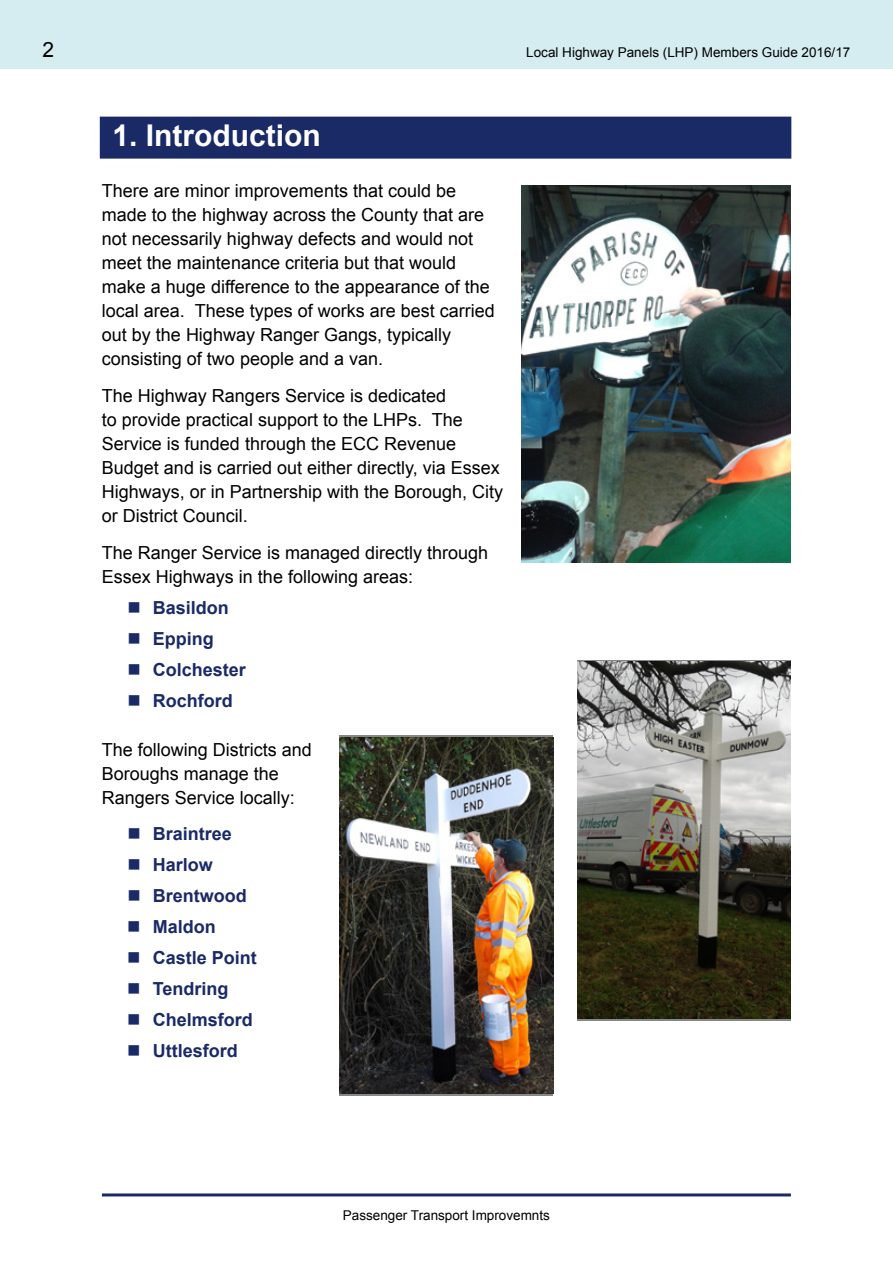
<style>
.page{position:relative;width:893px;height:1263px;background:#fff}
.page>*{position:absolute;margin:0;border:0;box-sizing:border-box;transform-origin:0 0}
.t1{font:700 30px "Arial";color:#fff}
.t2{font:21px "Arial";color:#000}
.t3{font:18px/24px "Arial";color:#000}
.t4{font:700 18px/31px "Arial";color:#192a67}
.t5{font:13.5px "Arial";color:#000}
</style>
<div class="page">
<div style="left:0;top:0;width:893px;height:69px;background:#d5ecf0"></div>
<hr style="left:102px;top:1193px;width:689px;height:3px;background:#192a67">
<div style="left:100px;top:117px;width:691px;height:42px;background:#192a67"></div>
<img style="left:577px;top:662px;width:214px;height:356px">
<img style="left:522px;top:185px;width:269px;height:377px">
<img style="left:340px;top:738px;width:213px;height:356px">
<p class="t2" style="left:43px;top:36px;width:13px">2</p>
<p class="t5" style="left:526px;top:44px;width:326px">Local Highway Panels (LHP) Members Guide 2016/17</p>
<h1 class="t1" style="left:113px;top:115px;width:210px">1. Introduction</h1>
<p class="t3" style="left:102px;top:179px;width:394px">There are minor improvements that could be made to the highway across the County that are not necessarily highway defects and would not meet the maintenance criteria but that would make a huge difference to the appearance of the local area. These types of works are best carried out by the Highway Ranger Gangs, typically consisting of two people and a van.</p>
<p class="t3" style="left:102px;top:384px;width:403px">The Highway Rangers Service is dedicated<br>to provide practical support to the LHPs. The Service is funded through the ECC Revenue Budget and is carried out either directly, via Essex Highways, or in Partnership with the Borough, City or District Council.</p>
<p class="t3" style="left:102px;top:541px;width:388px">The Ranger Service is managed directly through<br>Essex Highways in the following areas:</p>
<p class="t4" style="left:153px;top:593px;width:95px">Basildon<br>Epping<br>Colchester<br>Rochford</p>
<p class="t3" style="left:102px;top:738px;width:212px">The following Districts and<br>Boroughs manage the<br>Rangers Service locally:</p>
<p class="t4" style="left:153px;top:818px;width:106px">Braintree<br>Harlow<br>Brentwood<br>Maldon<br>Castle Point<br>Tendring<br>Chelmsford<br>Uttlesford</p>
<p class="t5" style="left:343px;top:1206px;width:209px">Passenger Transport Improvemnts</p>
</div>
